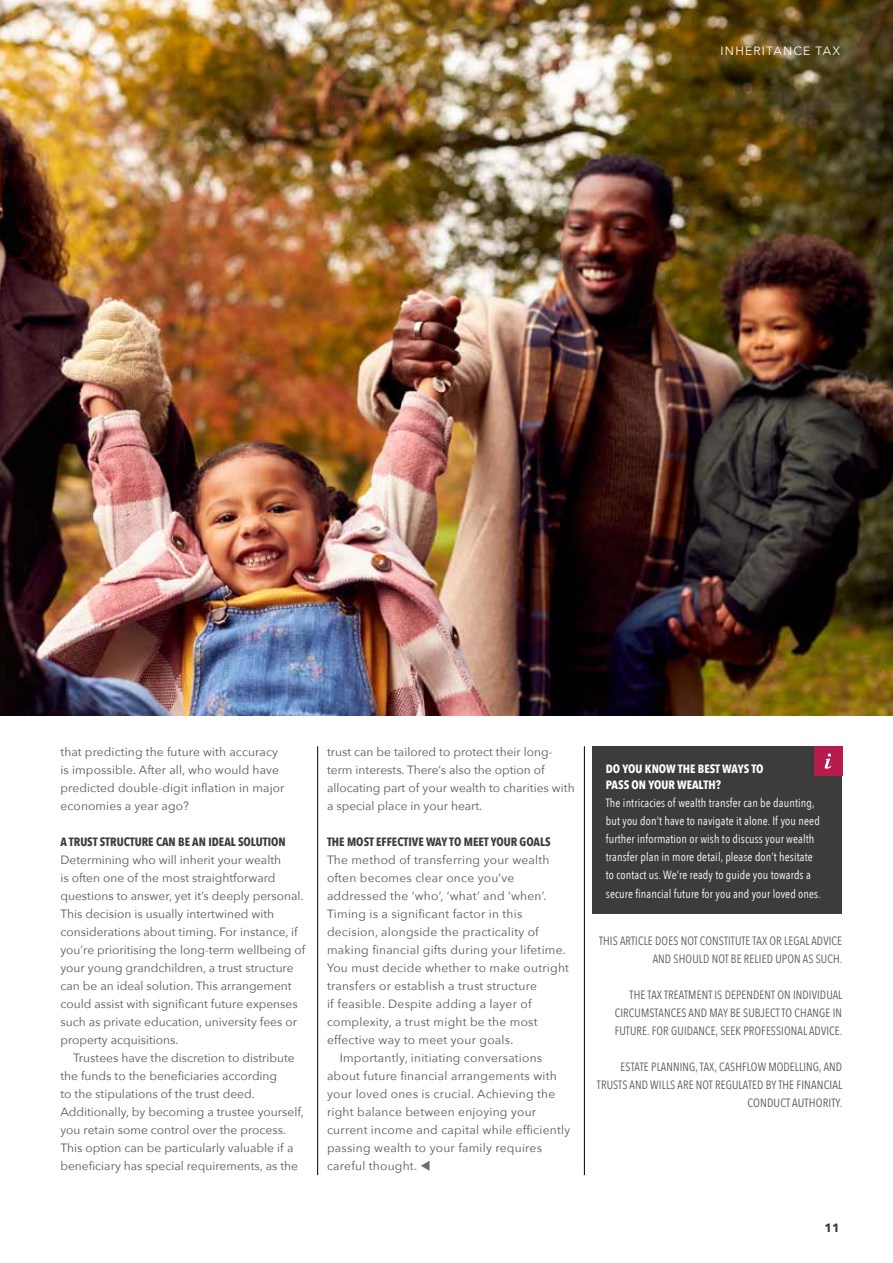
<style>
.page{position:relative;width:893px;height:1263px;background:#fff}
.page>*{position:absolute;margin:0;border:0;box-sizing:border-box;transform-origin:0 0}
.t1{font:12px/18px "Avenir Next";color:#575756}
.t2{font:12px "Avenir Next";letter-spacing:.02em;color:#575756}
.t3{font:12px/18px "Avenir Next Condensed";letter-spacing:.01em;color:#575756;text-align:right}
.t4{font:12px/18px "Avenir Next Condensed";letter-spacing:.01em;color:#fff}
.t5{font:700 12px "Avenir Next Condensed";color:#3c3c3b}
.t6{font:700 12px/16.5px "Avenir Next Condensed";color:#fff}
.t7{font:12px "Avenir Next";letter-spacing:.1em;color:#fff}
.t8{font:700 12px "Avenir Next";color:#3c3c3b}
.s1{color:#706f6f}
</style>
<div class="page">
<img style="left:0;top:0;width:893px;height:715px">
<div style="left:593px;top:746px;width:249px;height:168px;background:#3c3c3b"></div>
<div style="left:814px;top:746px;width:28px;height:30px;background:#b61d4c"></div>
<svg style="left:825px;top:753px;width:6px;height:15px"></svg>
<hr style="left:317px;top:746px;width:1px;height:429px;background:#000">
<hr style="left:584px;top:746px;width:1px;height:429px;background:#000">
<p class="t7" style="left:721px;top:40px;width:121px">INHERITANCE TAX</p>
<p class="t1" style="left:60px;top:742px;width:226px">that predicting the future with accuracy is impossible. After all, who would have predicted double-digit inflation in major economies a year ago?</p>
<p class="t5" style="left:60px;top:834px;width:227px">A TRUST STRUCTURE CAN BE AN IDEAL SOLUTION</p>
<p class="t1" style="left:60px;top:850px;width:246px">Determining who will inherit your wealth<br>is often one of the most straightforward questions to answer, yet it’s deeply personal.<br>This decision is usually intertwined with considerations about timing. For instance, if you’re prioritising the long-term wellbeing of your young grandchildren, a trust structure can be an ideal solution. This arrangement could assist with significant future expenses such as private education, university fees or property acquisitions.</p>
<p class="t1" style="left:60px;top:1048px;width:245px;text-indent:13px">Trustees have the discretion to distribute the funds to the beneficiaries according<br>to the stipulations of the trust deed.<br>Additionally, by becoming a trustee yourself, you retain some control over the process.<br>This option can be particularly valuable if a beneficiary has special requirements, as the</p>
<p class="t1" style="left:327px;top:742px;width:249px">trust can be tailored to protect their long&shy;term interests. There’s also the option of allocating part of your wealth to charities with a special place in your heart.</p>
<p class="t5" style="left:327px;top:834px;width:225px">THE MOST EFFECTIVE WAY TO MEET YOUR GOALS</p>
<p class="t2" style="left:327px;top:850px;width:224px">The method of transferring your wealth</p>
<p class="t2" style="left:327px;top:868px;width:189px">often becomes clear once you’ve</p>
<p class="t2" style="left:327px;top:886px;width:221px">addressed the ‘who’, ‘what’ and ‘when’.</p>
<p class="t2" style="left:327px;top:904px;width:197px">Timing is a significant factor in this</p>
<p class="t2" style="left:327px;top:922px;width:213px">decision, alongside the practicality of</p>
<p class="t2" style="left:327px;top:940px;width:240px">making financial gifts during your lifetime.</p>
<p class="t2" style="left:327px;top:958px;width:244px">You must decide whether to make outright</p>
<p class="t2" style="left:327px;top:976px;width:211px">transfers or establish a trust structure</p>
<p class="t2" style="left:327px;top:994px;width:206px">if feasible. Despite adding a layer of</p>
<p class="t2" style="left:327px;top:1012px;width:212px">complexity, a trust might be the most</p>
<p class="t2" style="left:327px;top:1030px;width:188px">effective way to meet your goals.</p>
<p class="t2" style="left:340px;top:1048px;width:204px">Importantly, initiating conversations</p>
<p class="t2" style="left:327px;top:1066px;width:231px">about future financial arrangements with</p>
<p class="t2" style="left:327px;top:1084px;width:230px">your loved ones is crucial. Achieving the</p>
<p class="t2" style="left:327px;top:1102px;width:211px">right balance between enjoying your</p>
<p class="t2" style="left:327px;top:1120px;width:245px">current income and capital while efficiently</p>
<p class="t2" style="left:327px;top:1138px;width:216px">passing wealth to your family requires</p>
<p class="t2" style="left:327px;top:1156px;width:105px">careful thought. <span class="s1">▼</span></p>
<p class="t6" style="left:606px;top:760px;width:159px">DO YOU KNOW THE BEST WAYS TO<br>PASS ON YOUR WEALTH?</p>
<p class="t4" style="left:606px;top:794px;width:217px">The intricacies of wealth transfer can be daunting, but you don’t have to navigate it alone. If you need further information or wish to discuss your wealth transfer plan in more detail, please don’t hesitate to contact us. We’re ready to guide you towards a secure financial future for you and your loved ones.</p>
<p class="t3" style="left:599px;top:931px;width:245px">THIS ARTICLE DOES NOT CONSTITUTE TAX OR LEGAL ADVICE<br>AND SHOULD NOT BE RELIED UPON AS SUCH.</p>
<p class="t3" style="left:615px;top:985px;width:229px;text-align:justify;text-indent:15px">THE TAX TREATMENT IS DEPENDENT ON INDIVIDUAL CIRCUMSTANCES AND MAY BE SUBJECT TO CHANGE IN FUTURE. FOR GUIDANCE, SEEK PROFESSIONAL ADVICE.</p>
<p class="t3" style="left:597px;top:1057px;width:247px">ESTATE PLANNING, TAX, CASHFLOW MODELLING, AND<br>TRUSTS AND WILLS ARE NOT REGULATED BY THE FINANCIAL<br>CONDUCT AUTHORITY.</p>
<p class="t8" style="left:824px;top:1218px;width:17px">11</p>
</div>
